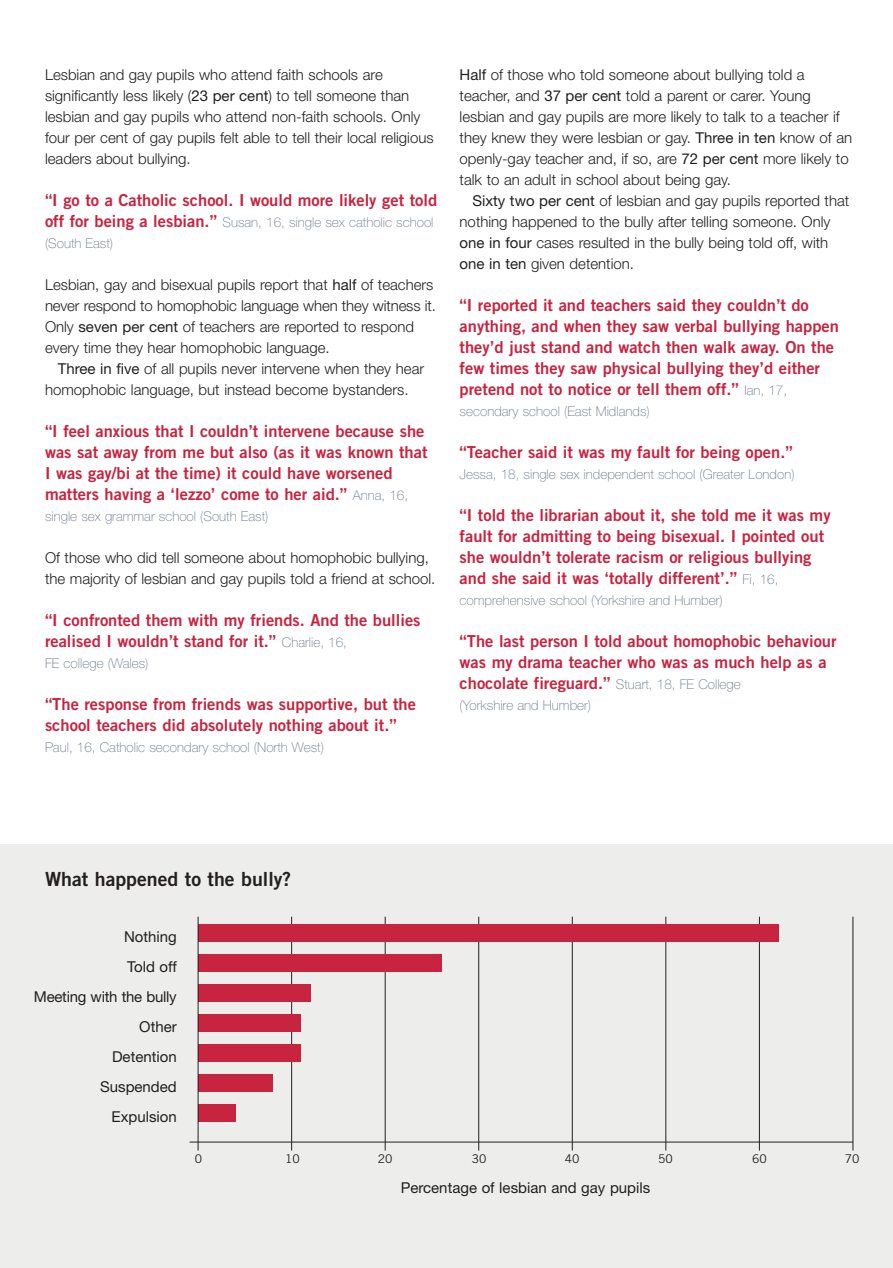
<style>
.page{position:relative;width:893px;height:1268px;background:#fff}
.page>*{position:absolute;margin:0;border:0;box-sizing:border-box;transform-origin:0 0}
.t1{font:19.5px "Trade Gothic Bold Two";color:#231f20}
.t2{font:16.5px/21px "Trade Gothic Bold Two";color:#c8233f}
.t3{font:300 15px/21px "Helvetica Neue";color:#231f20}
.t4{font:15px/30px "Helvetica Neue";color:#231f20;text-align:right}
.t5{font:100 13.5px/21px "Helvetica Neue";color:#697888}
.t6{font:12px "Trade Gothic";color:#231f20}
.s1{font-weight:400}
.s2{font-family:"Trade Gothic Bold Two";font-weight:400;font-size:16.5px;color:#c8233f}
.s3{font-family:"Helvetica Neue";font-weight:100;font-size:13.5px;color:#697888}
</style>
<div class="page">
<div style="left:0;top:844px;width:893px;height:424px;background:#ededec"></div>
<hr style="left:190px;top:1142px;width:663px;height:1px;background:#231f20">
<hr style="left:291px;top:917px;width:1px;height:233px;background:#231f20">
<hr style="left:385px;top:917px;width:1px;height:233px;background:#231f20">
<hr style="left:478px;top:917px;width:1px;height:233px;background:#231f20">
<hr style="left:572px;top:917px;width:1px;height:233px;background:#231f20">
<hr style="left:665px;top:917px;width:1px;height:233px;background:#231f20">
<hr style="left:759px;top:917px;width:1px;height:233px;background:#231f20">
<hr style="left:852px;top:917px;width:1px;height:233px;background:#231f20">
<div style="left:198px;top:924px;width:580px;height:17px;background:#c8233f"></div>
<div style="left:198px;top:954px;width:243px;height:17px;background:#c8233f"></div>
<div style="left:198px;top:984px;width:112px;height:17px;background:#c8233f"></div>
<div style="left:198px;top:1014px;width:103px;height:17px;background:#c8233f"></div>
<div style="left:198px;top:1044px;width:103px;height:17px;background:#c8233f"></div>
<div style="left:198px;top:1104px;width:37px;height:17px;background:#c8233f"></div>
<div style="left:198px;top:1074px;width:75px;height:17px;background:#c8233f"></div>
<hr style="left:198px;top:917px;width:1px;height:233px;background:#231f20">
<p class="t3" style="left:45px;top:65px;width:390px">Lesbian and gay pupils who attend faith schools are significantly less likely (<span class="s1">23 per cent</span>) to tell someone than lesbian and gay pupils who attend non-faith schools. Only four per cent of gay pupils felt able to tell their local religious leaders about bullying.</p>
<p class="t2" style="left:45px;top:191px;width:394px">“I go to a Catholic school. I would more likely get told</p>
<p class="t5" style="left:45px;top:213px;width:390px"><span class="s2">off for being a lesbian.”</span> Susan, 16, single sex catholic school (South East)</p>
<p class="t3" style="left:45px;top:275px;width:392px">Lesbian, gay and bisexual pupils report that <span class="s1">half</span> of teachers never respond to homophobic language when they witness it.<br>Only <span class="s1">seven per cent</span> of teachers are reported to respond every time they hear homophobic language.</p>
<p class="t3" style="left:45px;top:359px;width:381px;text-indent:13px"><span class="s1">Three in five</span> of all pupils never intervene when they hear homophobic language, but instead become bystanders.</p>
<p class="t2" style="left:45px;top:422px;width:384px">“I feel anxious that I couldn’t intervene because she was sat away from me but also (as it was known that I was gay/bi at the time) it could have worsened matters having a ‘lezzo’ come to her aid.” <span class="s3">Anna, 16,</span></p>
<p class="t5" style="left:45px;top:507px;width:225px">single sex grammar school (South East)</p>
<p class="t3" style="left:45px;top:548px;width:392px">Of those who did tell someone about homophobic bullying, the majority of lesbian and gay pupils told a friend at school.</p>
<p class="t2" style="left:45px;top:611px;width:377px">“I confronted them with my friends. And the bullies realised I wouldn’t stand for it.” <span class="s3">Charlie, 16,</span></p>
<p class="t5" style="left:45px;top:654px;width:105px">FE college (Wales)</p>
<p class="t2" style="left:45px;top:695px;width:372px">“The response from friends was supportive, but the school teachers did absolutely nothing about it.”</p>
<p class="t5" style="left:45px;top:738px;width:280px">Paul, 16, Catholic secondary school (North West)</p>
<p class="t3" style="left:460px;top:65px;width:394px"><span class="s1">Half</span> of those who told someone about bullying told a teacher, and <span class="s1">37 per cent</span> told a parent or carer. Young lesbian and gay pupils are more likely to talk to a teacher if they knew they were lesbian or gay. <span class="s1">Three in ten</span> know of an openly-gay teacher and, if so, are <span class="s1">72 per cent</span> more likely to talk to an adult in school about being gay.</p>
<p class="t3" style="left:460px;top:191px;width:391px;text-indent:13px"><span class="s1">Sixty two per cent</span> of lesbian and gay pupils reported that nothing happened to the bully after telling someone. Only <span class="s1">one in four</span> cases resulted in the bully being told off, with <span class="s1">one in ten</span> given detention.</p>
<p class="t2" style="left:460px;top:296px;width:381px">“I reported it and teachers said they couldn’t do anything, and when they saw verbal bullying happen they’d just stand and watch then walk away. On the few times they saw physical bullying they’d either pretend not to notice or tell them off.” <span class="s3">Ian, 17,</span></p>
<p class="t5" style="left:460px;top:402px;width:192px">secondary school (East Midlands)</p>
<p class="t2" style="left:460px;top:443px;width:335px">“Teacher said it was my fault for being open.”</p>
<p class="t5" style="left:460px;top:465px;width:336px">Jessa, 18, single sex independent school (Greater London)</p>
<p class="t2" style="left:460px;top:506px;width:373px">“I told the librarian about it, she told me it was my fault for admitting to being bisexual. I pointed out she wouldn’t tolerate racism or religious bullying and she said it was ‘totally different’.” <span class="s3">Fi, 16,</span></p>
<p class="t5" style="left:460px;top:591px;width:265px">comprehensive school (Yorkshire and Humber)</p>
<p class="t2" style="left:460px;top:632px;width:378px">“The last person I told about homophobic behaviour was my drama teacher who was as much help as a chocolate fireguard.” <span class="s3">Stuart, 18, FE College</span></p>
<p class="t5" style="left:460px;top:696px;width:133px">(Yorkshire and Humber)</p>
<h1 class="t1" style="left:45px;top:872px;width:248px">What happened to the bully?</h1>
<p class="t4" style="left:34px;top:923px;width:144px">Nothing<br>Told off<br>Meeting with the bully<br>Other<br>Detention<br>Suspended<br>Expulsion</p>
<p class="t6" style="left:195px;top:1155px;width:9px">0</p>
<p class="t6" style="left:285px;top:1155px;width:16px">10</p>
<p class="t6" style="left:378px;top:1155px;width:16px">20</p>
<p class="t6" style="left:472px;top:1155px;width:16px">30</p>
<p class="t6" style="left:565px;top:1155px;width:16px">40</p>
<p class="t6" style="left:658px;top:1155px;width:16px">50</p>
<p class="t6" style="left:845px;top:1155px;width:16px">70</p>
<p class="t6" style="left:752px;top:1155px;width:16px">60</p>
<p class="t4" style="left:401px;top:1174px;width:251px">Percentage of lesbian and gay pupils</p>
</div>
